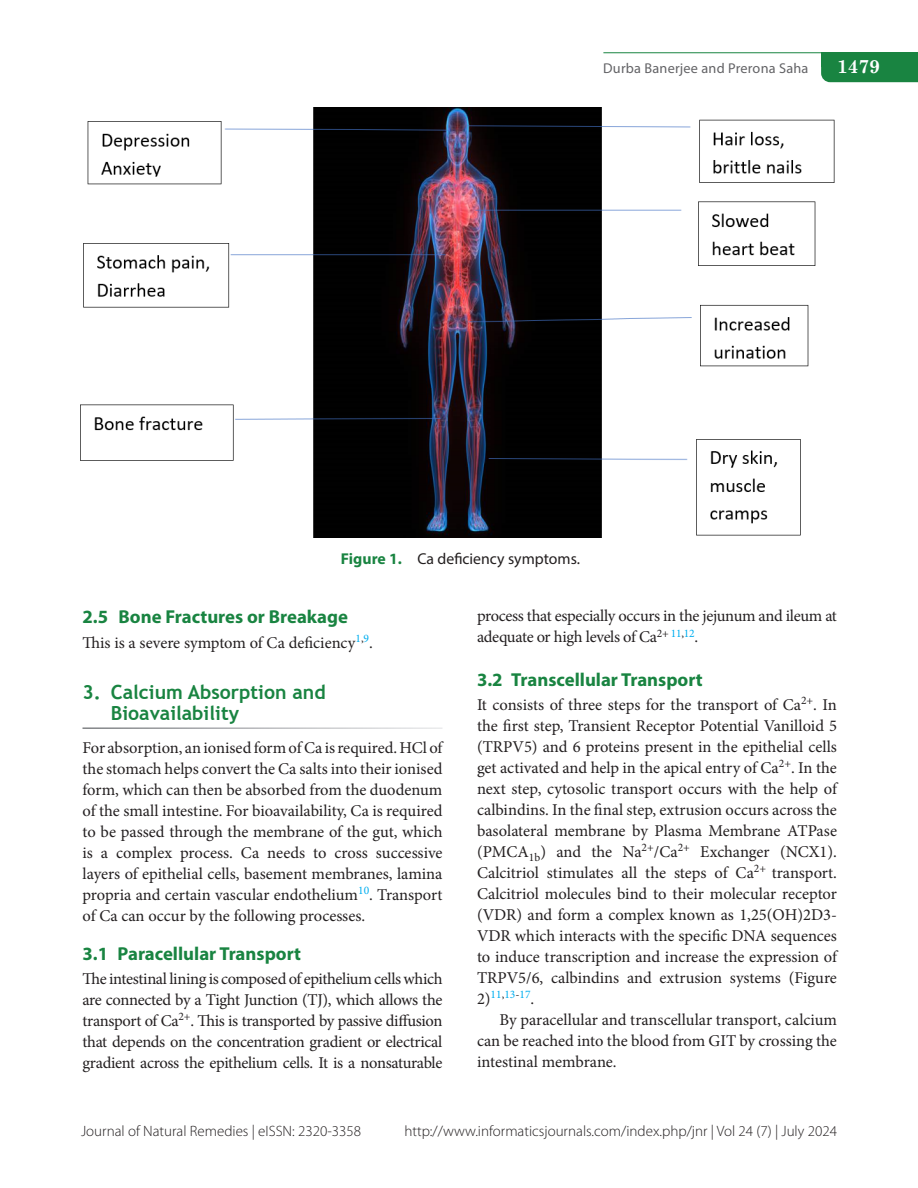
<style>
.page{position:relative;width:918px;height:1188px;background:#fff}
.page>*{position:absolute;margin:0;border:0;box-sizing:border-box;transform-origin:0 0}
.A_level{font:700 19.5px/21px "Trebuchet MS";color:#198441}
.B_level{font:700 18.75px "Myriad Pro";color:#198441}
.t1{font:700 18.75px "Century Schoolbook";color:#fff}
.Para_flush{font:16.5px/21px "Minion Pro";letter-spacing:-.01em;color:#231f20;text-align:justify}
.Para_indent{font:16.5px/21px "Minion Pro";color:#231f20;text-align:justify}
.Fig_cap{font:15.75px "Myriad Pro";color:#231f20}
.t2{font:300 15px "Myriad Pro";color:#231f20}
.t3{font:14.25px "Myriad Pro";letter-spacing:.015em;color:#636366}
.Para_flush-2{font:11.55px "Minion Pro";color:#00aeef}
.s1{font-weight:700;color:#198441}
.s2{font-size:16.5px;color:#231f20}
.s3{color:#231f20}
</style>
<div class="page">
<svg style="left:821px;top:67px;width:97px;height:15px"></svg>
<div style="left:821px;top:53px;width:97px;height:14px;background:#198441"></div>
<div style="left:891px;top:68px;width:27px;height:14px;background:#198441"></div>
<hr style="left:603px;top:52px;width:315px;height:1px;background:#198441">
<img style="left:81px;top:108px;width:754px;height:429px">
<p class="t3" style="left:603px;top:59px;width:207px">Durba Banerjee and Prerona Saha</p>
<p class="t1" style="left:837px;top:52px;width:45px">1479</p>
<p class="Fig_cap" style="left:341px;top:549px;width:241px"><span class="s1">Figure 1.</span> Ca deficiency symptoms.</p>
<p class="B_level" style="left:82px;top:605px;width:267px">2.5 Bone Fractures or Breakage</p>
<p class="Para_flush" style="left:82px;top:632px;width:292px">This is a severe symptom of Ca deficiency<sup>1</sup><sup>,</sup><sup>9</sup>.</p>
<p class="A_level" style="left:111px;top:682px;width:216px;text-indent:-28px">3. Calcium Absorption and<br>Bioavailability</p>
<p class="Para_flush" style="left:82px;top:737px;width:362px">For absorption, an ionised form of Ca is required. HCl of the stomach helps convert the Ca salts into their ionised form, which can then be absorbed from the duodenum of the small intestine. For bioavailability, Ca is required to be passed through the membrane of the gut, which is a complex process. Ca needs to cross successive layers of epithelial cells, basement membranes, lamina propria and certain vascular endothelium<sup>10</sup>. Transport of Ca can occur by the following processes.</p>
<p class="B_level" style="left:82px;top:941px;width:220px">3.1 Paracellular Transport</p>
<p class="Para_flush" style="left:82px;top:968px;width:362px">The intestinal lining is composed of epithelium cells which are connected by a Tight Junction (TJ), which allows the transport of Ca<sup>2+</sup>. This is transported by passive diffusion that depends on the concentration gradient or electrical gradient across the epithelium cells. It is a nonsaturable</p>
<p class="Para_flush" style="left:477px;top:606px;width:361px">process that especially occurs in the jejunum and ileum at adequate or high levels of Ca<sup>2+</sup> <sup>11</sup><sup>,</sup><sup>12</sup>.</p>
<p class="B_level" style="left:477px;top:667px;width:227px">3.2 Transcellular Transport</p>
<p class="Para_flush" style="left:477px;top:694px;width:362px">It consists of three steps for the transport of Ca<sup>2+</sup>. In the first step, Transient Receptor Potential Vanilloid 5 (TRPV5) and 6 proteins present in the epithelial cells get activated and help in the apical entry of Ca<sup>2+</sup>. In the next step, cytosolic transport occurs with the help of calbindins. In the final step, extrusion occurs across the basolateral membrane by Plasma Membrane ATPase (PMCA<sub>1b</sub>) and the Na<sup>2+</sup>/Ca<sup>2+</sup> Exchanger (NCX1).<br>Calcitriol stimulates all the steps of Ca<sup>2+</sup> transport.<br>Calcitriol molecules bind to their molecular receptor (VDR) and form a complex known as 1,25(OH)2D3- VDR which interacts with the specific DNA sequences to induce transcription and increase the expression of TRPV5/6, calbindins and extrusion systems (Figure</p>
<p class="Para_flush-2" style="left:477px;top:987px;width:59px"><span class="s2">2)</span>11<span class="s3">,</span>13<span class="s3">-</span>17<span class="s2">.</span></p>
<p class="Para_indent" style="left:477px;top:1009px;width:361px;text-indent:22px">By paracellular and transcellular transport, calcium can be reached into the blood from GIT by crossing the intestinal membrane.</p>
<p class="t2" style="left:81px;top:1122px;width:282px">Journal of Natural Remedies | eISSN: 2320-3358</p>
<p class="t2" style="left:404px;top:1122px;width:434px">http://www.informaticsjournals.com/index.php/jnr | Vol 24 (7) | July 2024</p>
</div>
